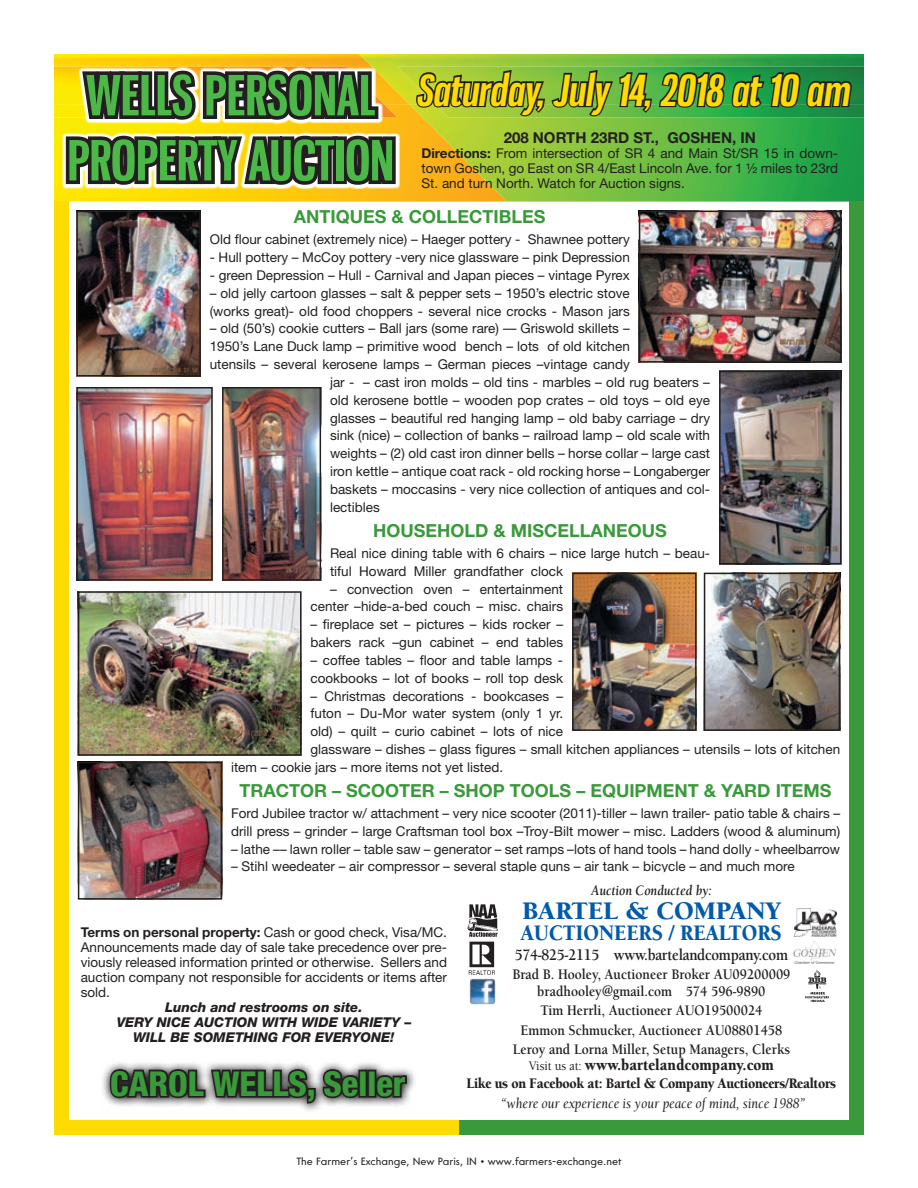
<style>
.page{position:relative;width:918px;height:1188px;background:#fff}
.page>*{position:absolute;margin:0;border:0;box-sizing:border-box;transform-origin:0 0}
.t1{font:700 54.3px/65.1px "Gnuolane Rg";color:#4cb848;text-align:center}
.t2{font:italic 700 42px "Gnuolane Rg";color:#ffdc01}
.t3{font:800 condensed 34.35px "Helvetica Neue LT Std";color:#3a9a3b}
.t4{font:900 25.95px "Berkeley Std";color:#015aaa}
.t5{font:900 22.8px "Berkeley Std";color:#015aaa;scale:.9 1}
.t6{font:700 18px "Helvetica Neue LT Std";color:#3a9a3b}
.t7{font:700 16.5px "Berkeley Std";letter-spacing:-.02em;color:#231f20;scale:.9 1}
.t8{font:900 16.5px "Berkeley Std";color:#231f20;scale:.9 1}
.t9{font:700 15px/19.5px "Berkeley Std";color:#231f20;text-align:center;scale:.9 1}
.t10{font:900 15px "Berkeley Std";letter-spacing:-.02em;color:#231f20;scale:.9 1}
.t11{font:italic 15px "Berkeley Std";color:#231f20;scale:.9 1}
.t12{font:700 15px "Helvetica Neue LT Std";color:#231f20}
.t13{font:italic 700 14.7px "Berkeley Std";color:#231f20;scale:.89 1}
.t14{font:13.5px/17.9px "Helvetica Neue LT Std";color:#231f20}
.t15{font:italic 800 13.5px/15px "Helvetica Neue LT Std";color:#231f20;text-align:center}
.t16{font:10.5px "Core Sans G45";color:#231f20}
.s1{font-weight:700}
.s2{font-weight:500;font-size:13.5px}
</style>
<div class="page">
<img style="left:54px;top:105px;width:356px;height:97px">
<img style="left:54px;top:67px;width:8px;height:38px">
<img style="left:410px;top:105px;width:454px;height:97px">
<img style="left:399px;top:54px;width:465px;height:13px">
<img style="left:853px;top:105px;width:11px;height:13px">
<img style="left:400px;top:67px;width:464px;height:38px">
<svg style="left:62px;top:54px;width:337px;height:157px;background:#8d7e43"></svg>
<img style="left:79px;top:214px;width:119px;height:160px">
<div style="left:76px;top:211px;width:125px;height:166px;border:2px solid #231f20"></div>
<img style="left:81px;top:765px;width:138px;height:132px">
<div style="left:78px;top:762px;width:144px;height:138px;border:2px solid #231f20"></div>
<img style="left:707px;top:576px;width:130px;height:152px">
<div style="left:704px;top:573px;width:136px;height:158px;border:2px solid #231f20"></div>
<img style="left:79px;top:390px;width:131px;height:188px">
<div style="left:76px;top:387px;width:137px;height:194px;border:2px solid #231f20"></div>
<img style="left:81px;top:594px;width:218px;height:159px">
<div style="left:78px;top:591px;width:224px;height:165px;border:2px solid #231f20"></div>
<img style="left:642px;top:214px;width:197px;height:146px">
<div style="left:639px;top:211px;width:203px;height:152px;border:2px solid #231f20"></div>
<svg style="left:415px;top:62px;width:438px;height:81px;background:#5a963a"></svg>
<svg style="left:102px;top:1063px;width:313px;height:43px"></svg>
<svg style="left:108px;top:1063px;width:253px;height:48px"></svg>
<div style="left:358px;top:1070px;width:9px;height:28px;border:3px solid #231f20"></div>
<div style="left:367px;top:1070px;width:9px;height:28px;border:3px solid #231f20"></div>
<svg style="left:374px;top:1073px;width:35px;height:27px"></svg>
<img style="left:794px;top:909px;width:42px;height:28px">
<img style="left:805px;top:969px;width:24px;height:33px">
<img style="left:467px;top:905px;width:30px;height:100px">
<img style="left:794px;top:941px;width:42px;height:23px">
<img style="left:225px;top:390px;width:93px;height:188px">
<div style="left:222px;top:387px;width:99px;height:194px;border:2px solid #231f20"></div>
<img style="left:722px;top:374px;width:117px;height:187px">
<div style="left:719px;top:371px;width:123px;height:193px;border:2px solid #231f20"></div>
<img style="left:575px;top:576px;width:119px;height:152px">
<div style="left:572px;top:573px;width:125px;height:158px;border:2px solid #231f20"></div>
<div style="left:54px;top:202px;width:15px;height:932px;background:#ffdc01"></div>
<div style="left:54px;top:1120px;width:405px;height:15px;background:#ffdc01"></div>
<div style="left:459px;top:1120px;width:405px;height:15px;background:#3a9a3b"></div>
<div style="left:849px;top:202px;width:15px;height:932px;background:#3a9a3b"></div>
<h1 class="t1" style="left:68px;top:62px;width:328px">WELLS PERSONAL<br>PROPERTY AUCTION</h1>
<h2 class="t2" style="left:416px;top:64px;width:435px">Saturday, July 14, 2018 at 10 am</h2>
<p class="t12" style="left:504px;top:129px;width:254px">208 NORTH 23RD ST., GOSHEN, IN</p>
<p class="t14" style="left:422px;top:146px;width:418px;line-height:15px;text-align:justify"><span class="s1">Directions:</span> From intersection of SR 4 and Main St/SR 15 in down&shy;town Goshen, go East on SR 4/East Lincoln Ave. for 1 ½ miles to 23rd St. and turn North. Watch for Auction signs.</p>
<h3 class="t6" style="left:294px;top:206px;width:253px">ANTIQUES &amp; COLLECTIBLES</h3>
<p class="t14" style="left:210px;top:230px;width:422px">Old flour cabinet (extremely nice) – Haeger pottery - Shawnee pottery</p>
<p class="t14" style="left:210px;top:248px;width:422px">- Hull pottery – McCoy pottery -very nice glassware – pink Depression</p>
<p class="t14" style="left:210px;top:266px;width:422px">- green Depression – Hull - Carnival and Japan pieces – vintage Pyrex</p>
<p class="t14" style="left:210px;top:284px;width:422px">– old jelly cartoon glasses – salt &amp; pepper sets – 1950’s electric stove (works great)- old food choppers - several nice crocks - Mason jars</p>
<p class="t14" style="left:210px;top:320px;width:422px">– old (50’s) cookie cutters – Ball jars (some rare) –– Griswold skillets –</p>
<p class="t14" style="left:210px;top:337px;width:422px">1950’s Lane Duck lamp – primitive wood bench – lots of old kitchen</p>
<p class="t14" style="left:210px;top:355px;width:422px">utensils – several kerosene lamps – German pieces –vintage candy</p>
<p class="t14" style="left:330px;top:373px;width:381px">jar - – cast iron molds – old tins - marbles – old rug beaters –</p>
<p class="t14" style="left:330px;top:391px;width:382px">old kerosene bottle – wooden pop crates – old toys – old eye</p>
<p class="t14" style="left:330px;top:409px;width:382px">glasses – beautiful red hanging lamp – old baby carriage – dry</p>
<p class="t14" style="left:330px;top:427px;width:382px">sink (nice) – collection of banks – railroad lamp – old scale with</p>
<p class="t14" style="left:330px;top:444px;width:382px">weights – (2) old cast iron dinner bells – horse collar – large cast</p>
<p class="t14" style="left:330px;top:462px;width:382px">iron kettle – antique coat rack - old rocking horse – Longaberger</p>
<p class="t14" style="left:330px;top:480px;width:381px">baskets – moccasins - very nice collection of antiques and col-</p>
<p class="t14" style="left:330px;top:498px;width:51px">lectibles</p>
<h3 class="t6" style="left:373px;top:519px;width:295px">HOUSEHOLD &amp; MISCELLANEOUS</h3>
<p class="t14" style="left:330px;top:544px;width:382px">Real nice dining table with 6 chairs – nice large hutch – beau&shy;tiful Howard Miller grandfather clock</p>
<p class="t14" style="left:311px;top:580px;width:254px;text-align:right">– convection oven – entertainment center –hide-a-bed couch – misc. chairs</p>
<p class="t14" style="left:311px;top:615px;width:254px">– fireplace set – pictures – kids rocker – bakers rack –gun cabinet – end tables</p>
<p class="t14" style="left:311px;top:651px;width:254px">– coffee tables – floor and table lamps - cookbooks – lot of books – roll top desk</p>
<p class="t14" style="left:311px;top:687px;width:254px">– Christmas decorations - bookcases –</p>
<p class="t14" style="left:311px;top:704px;width:254px">futon – Du-Mor water system (only 1 yr.</p>
<p class="t14" style="left:311px;top:722px;width:254px">old) – quilt – curio cabinet – lots of nice</p>
<p class="t14" style="left:311px;top:740px;width:531px">glassware – dishes – glass figures – small kitchen appliances – utensils – lots of kitchen</p>
<p class="t14" style="left:231px;top:758px;width:274px">item – cookie jars – more items not yet listed.</p>
<h3 class="t6" style="left:240px;top:780px;width:594px">TRACTOR – SCOOTER – SHOP TOOLS – EQUIPMENT &amp; YARD ITEMS</h3>
<p class="t14" style="left:231px;top:804px;width:611px">Ford Jubilee tractor w/ attachment – very nice scooter (2011)-tiller – lawn trailer- patio table &amp; chairs – drill press – grinder – large Craftsman tool box –Troy-Bilt mower – misc. Ladders (wood &amp; aluminum)</p>
<p class="t14" style="left:231px;top:840px;width:611px">– lathe –– lawn roller – table saw – generator – set ramps –lots of hand tools – hand dolly - wheelbarrow</p>
<p class="t14" style="left:231px;top:858px;width:565px">– Stihl weedeater – air compressor – several staple guns – air tank – bicycle – and much more</p>
<p class="t14" style="left:81px;top:924px;width:368px;line-height:15px;text-align:justify"><span class="s1">Terms on personal property:</span> Cash or good check, Visa/MC.<br>Announcements made day of sale take precedence over pre&shy;viously released information printed or otherwise. Sellers and auction company not responsible for accidents or items after sold.</p>
<p class="t15" style="left:117px;top:999px;width:296px">Lunch and restrooms on site.<br>VERY NICE AUCTION WITH WIDE VARIETY –<br>WILL BE SOMETHING FOR EVERYONE!</p>
<h3 class="t3" style="left:110px;top:1062px;width:297px">CAROL WELLS, Seller</h3>
<p class="t13" style="left:591px;top:882px;width:137px">Auction Conducted by:</p>
<h3 class="t4" style="left:522px;top:897px;width:260px">BARTEL &amp; COMPANY</h3>
<h3 class="t5" style="left:521px;top:921px;width:292px">AUCTIONEERS / REALTORS</h3>
<p class="t7" style="left:515px;top:946px;width:305px">574-825-2115 www.bartelandcompany.com</p>
<p class="t9" style="left:512px;top:966px;width:311px;line-height:16.5px">Brad B. Hooley, Auctioneer Broker AU09200009 bradhooley@gmail.com 574 596-9890</p>
<p class="t9" style="left:513px;top:1001px;width:310px">Tim Herrli, Auctioneer AUO19500024<br>Emmon Schmucker, Auctioneer AU08801458<br>Leroy and Lorna Miller, Setup Managers, Clerks</p>
<p class="t8" style="left:529px;top:1056px;width:274px"><span class="s2">Visit us at:</span> www.bartelandcompany.com</p>
<p class="t10" style="left:467px;top:1075px;width:412px">Like us on Facebook at: Bartel &amp; Company Auctioneers/Realtors</p>
<p class="t11" style="left:501px;top:1095px;width:340px">“where our experience is your peace of mind, since 1988”</p>
<p class="t16" style="left:296px;top:1155px;width:327px">The Farmer’s Exchange, New Paris, IN • www.farmers-exchange.net</p>
</div>
